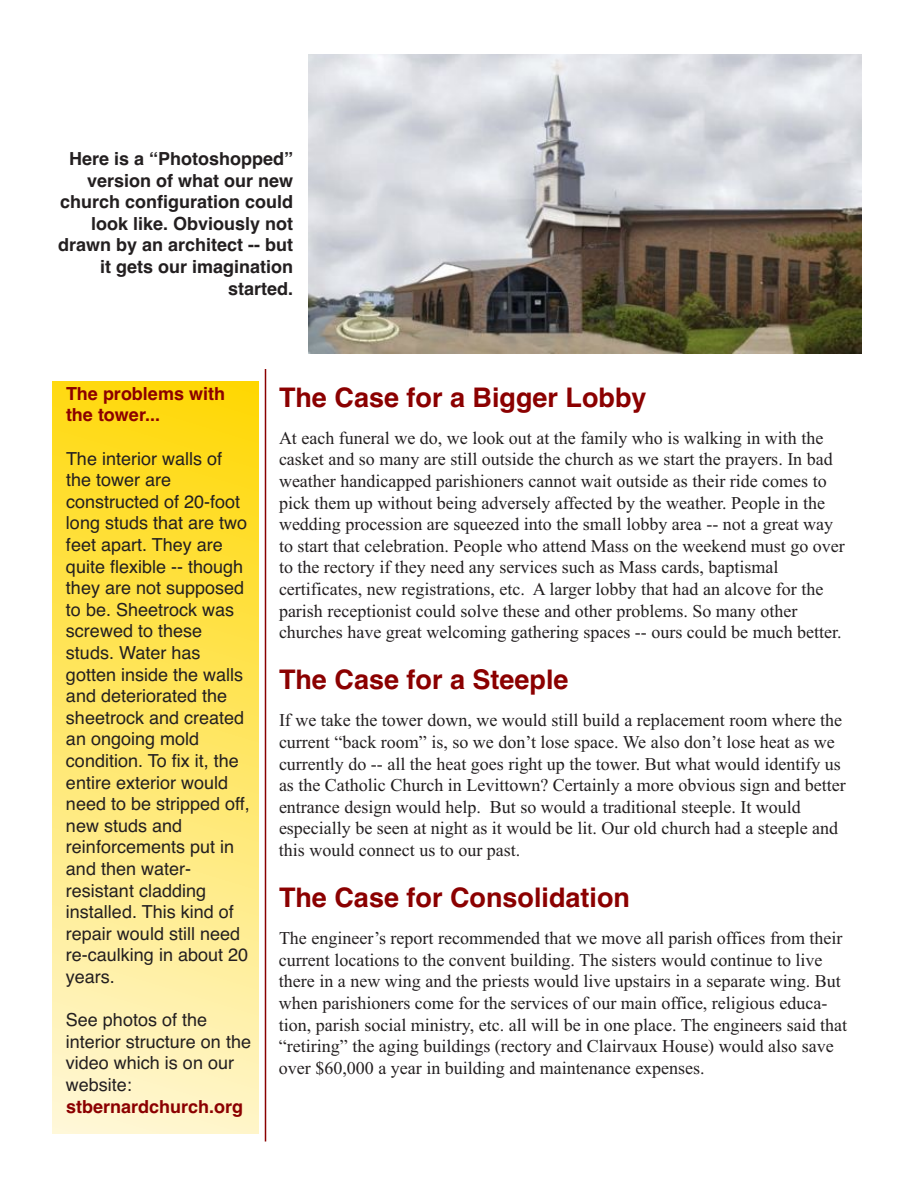
<style>
.page{position:relative;width:918px;height:1188px;background:#fff}
.page>*{position:absolute;margin:0;border:0;box-sizing:border-box;transform-origin:0 0}
.t1{font:700 27px "Helvetica";color:#8b0000}
.t2{font:18px/21.6px "Times New Roman";color:#231f20}
.t3{font:18px/21.6px "Helvetica";color:#231f20}
.t4{font:700 18px/21.6px "Helvetica";color:#231f20;text-align:right}
.t5{font:700 18px/21.6px "Helvetica";color:#8b0000}
</style>
<div class="page">
<div style="left:52px;top:381px;width:207px;height:753px;background:linear-gradient(to bottom,#ffd809,#fff6d1)"></div>
<img style="left:308px;top:54px;width:554px;height:300px">
<hr style="left:265px;top:369px;width:1px;height:773px;background:#8b0000">
<p class="t4" style="left:58px;top:148px;width:237px">Here is a “Photoshopped” version of what our new church configuration could look like. Obviously not drawn by an architect -- but it gets our imagination started.</p>
<p class="t5" style="left:66px;top:383px;width:160px">The problems with the tower...</p>
<p class="t3" style="left:66px;top:448px;width:185px">The interior walls of the tower are constructed of 20-foot long studs that are two feet apart. They are quite flexible -- though they are not supposed to be. Sheetrock was screwed to these studs. Water has gotten inside the walls and deteriorated the sheetrock and created an ongoing mold condition. To fix it, the entire exterior would need to be stripped off, new studs and reinforcements put in and then water&shy;resistant cladding installed. This kind of repair would still need re-caulking in about 20 years.</p>
<p class="t3" style="left:66px;top:1010px;width:187px">See photos of the interior structure on the video which is on our website:</p>
<p class="t5" style="left:66px;top:1096px;width:179px">stbernardchurch.org</p>
<h1 class="t1" style="left:279px;top:375px;width:369px">The Case for a Bigger Lobby</h1>
<p class="t2" style="left:279px;top:427px;width:567px">At each funeral we do, we look out at the family who is walking in with the casket and so many are still outside the church as we start the prayers. In bad weather handicapped parishioners cannot wait outside as their ride comes to pick them up without being adversely affected by the weather. People in the wedding procession are squeezed into the small lobby area -- not a great way to start that celebration. People who attend Mass on the weekend must go over to the rectory if they need any services such as Mass cards, baptismal certificates, new registrations, etc. A larger lobby that had an alcove for the parish receptionist could solve these and other problems. So many other churches have great welcoming gathering spaces -- ours could be much better.</p>
<h1 class="t1" style="left:279px;top:658px;width:291px">The Case for a Steeple</h1>
<p class="t2" style="left:279px;top:709px;width:568px">If we take the tower down, we would still build a replacement room where the current “back room” is, so we don’t lose space. We also don’t lose heat as we currently do -- all the heat goes right up the tower. But what would identify us as the Catholic Church in Levittown? Certainly a more obvious sign and better entrance design would help. But so would a traditional steeple. It would especially be seen at night as it would be lit. Our old church had a steeple and this would connect us to our past.</p>
<h1 class="t1" style="left:279px;top:876px;width:352px">The Case for Consolidation</h1>
<p class="t2" style="left:279px;top:927px;width:570px">The engineer’s report recommended that we move all parish offices from their current locations to the convent building. The sisters would continue to live there in a new wing and the priests would live upstairs in a separate wing. But when parishioners come for the services of our main office, religious educa&shy;tion, parish social ministry, etc. all will be in one place. The engineers said that “retiring” the aging buildings (rectory and Clairvaux House) would also save over $60,000 a year in building and maintenance expenses.</p>
</div>
